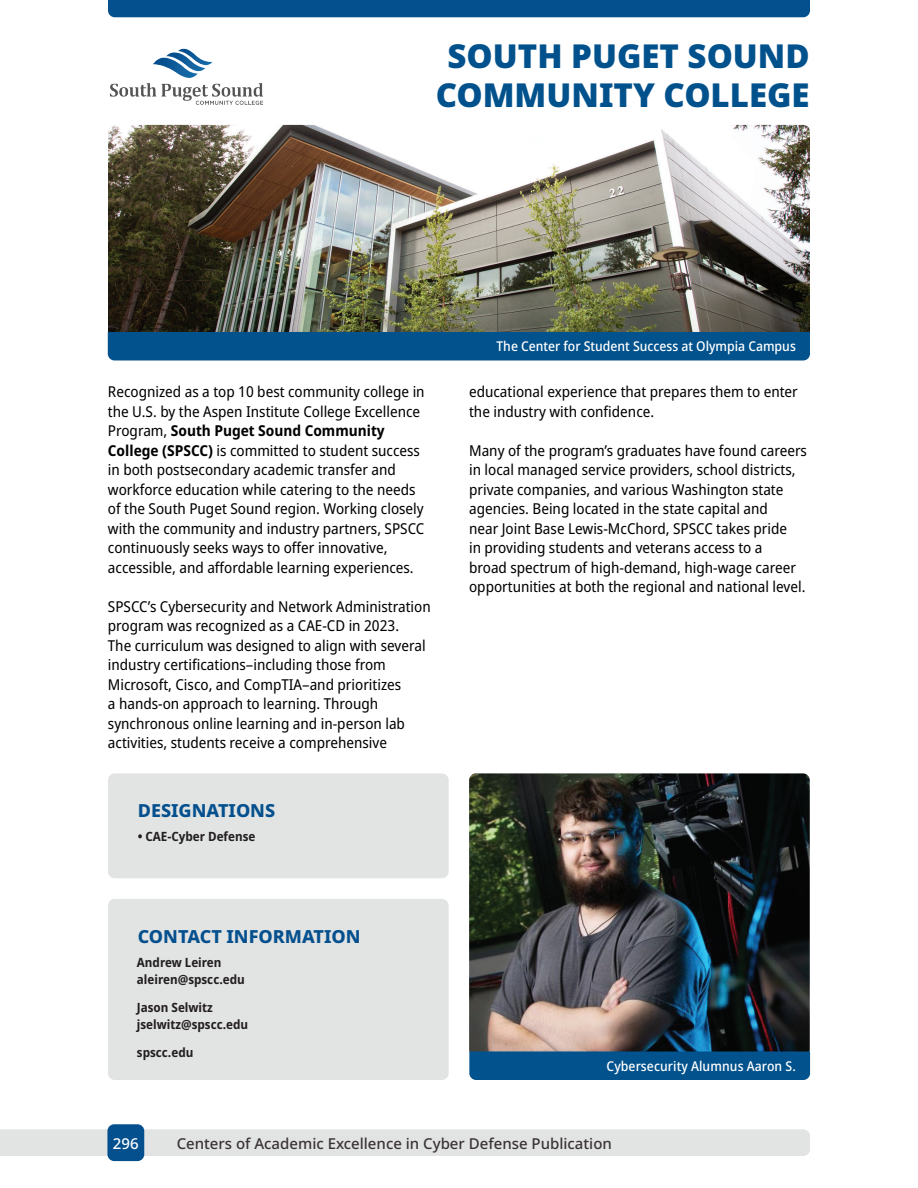
<style>
.page{position:relative;width:918px;height:1188px;background:#fff}
.page>*{position:absolute;margin:0;border:0;box-sizing:border-box;transform-origin:0 0}
.t1{font:900 33px/39.6px "Noto Sans";color:#01518c;text-align:center}
.t2{font:800 18px "Noto Sans";color:#04508e}
.t3{font:semi-condensed 15px/19.5px "Noto Sans";color:#000}
.t4{font:500 15px "Noto Sans";color:#393334}
.t5{font:500 15px "Noto Sans";color:#fff}
.t6{font:500 semi-condensed 13.5px "Noto Sans";color:#fff}
.t7{font:700 semi-condensed 12.75px/16.5px "Noto Sans";color:#231f20}
.s1{font-weight:700}
</style>
<div class="page">
<div style="left:0;top:1129px;width:810px;height:27px;background:#e2e3e3"></div>
<div style="left:107px;top:1124px;width:37px;height:37px;background:#04508e;border-radius:7px"></div>
<div style="left:108px;top:0;width:702px;height:17px;background:#04508e"></div>
<div style="left:108px;top:899px;width:341px;height:181px;background:#e2e3e3;border-radius:7px"></div>
<div style="left:108px;top:773px;width:341px;height:105px;background:#e2e3e3;border-radius:7px"></div>
<img style="left:469px;top:773px;width:341px;height:278px">
<img style="left:108px;top:125px;width:702px;height:207px">
<div style="left:108px;top:332px;width:702px;height:28px;background:#01528d"></div>
<div style="left:469px;top:1051px;width:341px;height:29px;background:#01528d"></div>
<img style="left:109px;top:48px;width:155px;height:57px">
<h1 class="t1" style="left:436px;top:36px;width:376px">SOUTH PUGET SOUND<br>COMMUNITY COLLEGE</h1>
<p class="t3" style="left:108px;top:382px;width:318px">Recognized as a top 10 best community college in the U.S. by the Aspen Institute College Excellence Program, <span class="s1">South Puget Sound Community College (SPSCC)</span> is committed to student success in both postsecondary academic transfer and workforce education while catering to the needs of the South Puget Sound region. Working closely with the community and industry partners, SPSCC continuously seeks ways to offer innovative, accessible, and affordable learning experiences.</p>
<p class="t3" style="left:108px;top:597px;width:324px">SPSCC’s Cybersecurity and Network Administration program was recognized as a CAE-CD in 2023.<br>The curriculum was designed to align with several industry certifications–including those from Microsoft, Cisco, and CompTIA–and prioritizes<br>a hands-on approach to learning. Through synchronous online learning and in-person lab activities, students receive a comprehensive</p>
<p class="t2" style="left:138px;top:798px;width:139px">DESIGNATIONS</p>
<p class="t7" style="left:138px;top:828px;width:119px">• CAE-Cyber Defense</p>
<p class="t2" style="left:138px;top:924px;width:224px">CONTACT INFORMATION</p>
<p class="t7" style="left:137px;top:955px;width:109px">Andrew Leiren aleiren@spscc.edu</p>
<p class="t7" style="left:137px;top:1000px;width:113px">Jason Selwitz jselwitz@spscc.edu</p>
<p class="t7" style="left:137px;top:1045px;width:58px">spscc.edu</p>
<p class="t6" style="left:497px;top:337px;width:301px">The Center for Student Success at Olympia Campus</p>
<p class="t3" style="left:469px;top:382px;width:330px">educational experience that prepares them to enter the industry with confidence.</p>
<p class="t3" style="left:469px;top:441px;width:339px">Many of the program’s graduates have found careers in local managed service providers, school districts, private companies, and various Washington state agencies. Being located in the state capital and<br>near Joint Base Lewis-McChord, SPSCC takes pride<br>in providing students and veterans access to a<br>broad spectrum of high-demand, high-wage career opportunities at both the regional and national level.</p>
<p class="t6" style="left:607px;top:1056px;width:191px">Cybersecurity Alumnus Aaron S.</p>
<p class="t5" style="left:113px;top:1133px;width:27px">296</p>
<p class="t4" style="left:177px;top:1132px;width:437px">Centers of Academic Excellence in Cyber Defense Publication</p>
</div>
